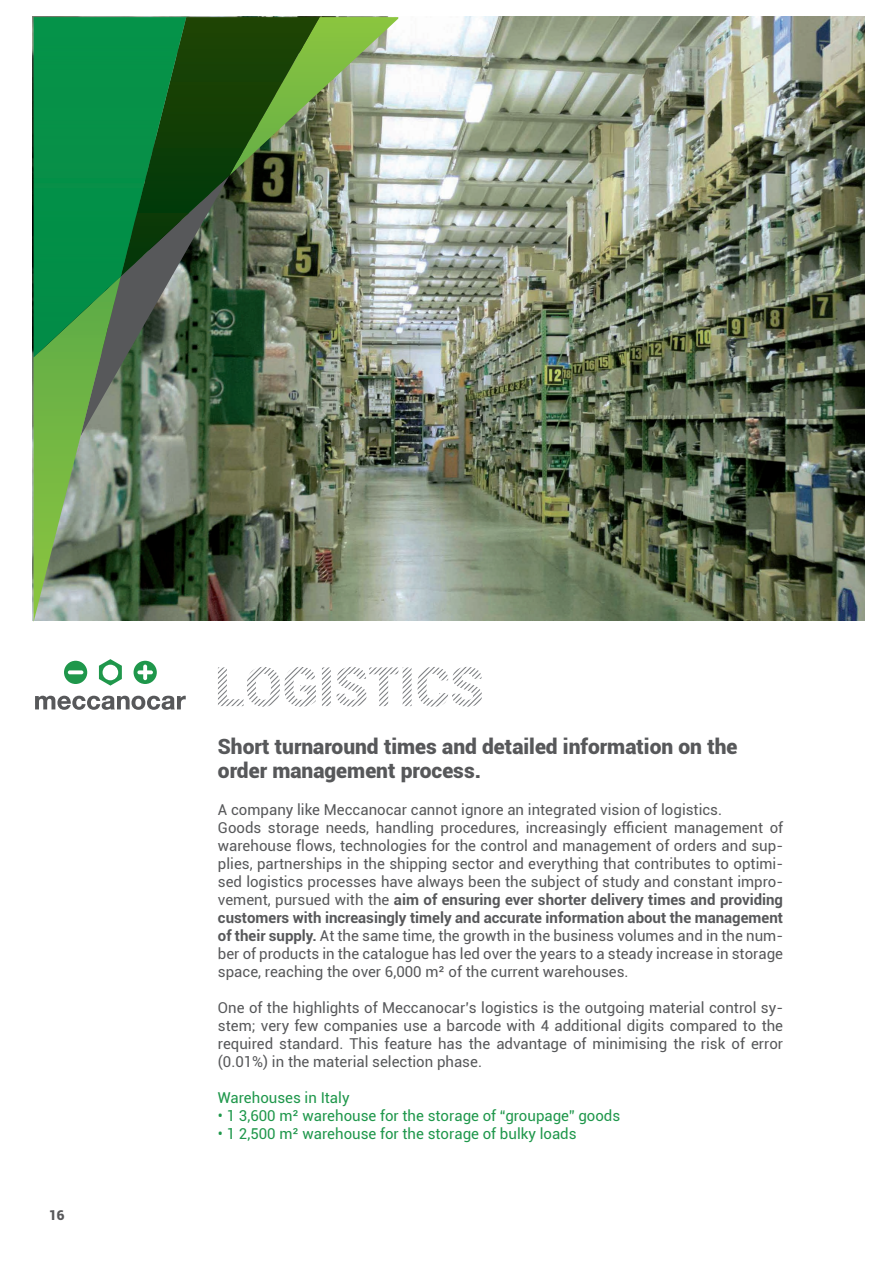
<style>
.page{position:relative;width:893px;height:1263px;background:#fff}
.page>*{position:absolute;margin:0;border:0;box-sizing:border-box;transform-origin:0 0}
.t1{font:900 21px/24px "Roboto";color:#57585a}
.t2{font:15px/18px "Roboto";color:#57585a}
.t3{font:15px "Roboto";color:#1f974b}
.t4{font:900 13.5px "Roboto";color:#57585a}
.s1{font-weight:700}
</style>
<div class="page">
<img style="left:33px;top:17px;width:832px;height:604px">
<img style="left:34px;top:357px;width:195px;height:264px">
<img style="left:186px;top:17px;width:212px;height:340px">
<svg style="left:186px;top:17px;width:134px;height:259px;background:#3d5a2b"></svg>
<img style="left:34px;top:17px;width:152px;height:340px">
<svg style="left:35px;top:696px;width:151px;height:14px"></svg>
<svg style="left:99px;top:659px;width:23px;height:27px"></svg>
<svg style="left:134px;top:661px;width:23px;height:23px"></svg>
<svg style="left:64px;top:661px;width:23px;height:23px"></svg>
<svg style="left:247px;top:667px;width:235px;height:40px"></svg>
<p class="t4" style="left:49px;top:1205px;width:17px">16</p>
<h1 class="t1" style="left:218px;top:734px;width:521px">Short turnaround times and detailed information on the order management process.</h1>
<p class="t2" style="left:218px;top:800px;width:567px">A company like Meccanocar cannot ignore an integrated vision of logistics.<br>Goods storage needs, handling procedures, increasingly efficient management of warehouse flows, technologies for the control and management of orders and sup&shy;plies, partnerships in the shipping sector and everything that contributes to optimi&shy;sed logistics processes have always been the subject of study and constant impro&shy;vement, pursued with the <span class="s1">aim of ensuring ever shorter delivery times and providing customers with increasingly timely and accurate information about the management of their supply.</span> At the same time, the growth in the business volumes and in the num&shy;ber of products in the catalogue has led over the years to a steady increase in storage space, reaching the over 6,000 m² of the current warehouses.</p>
<p class="t2" style="left:218px;top:998px;width:567px;text-align:justify">One of the highlights of Meccanocar’s logistics is the outgoing material control sy&shy;stem; very few companies use a barcode with 4 additional digits compared to the required standard. This feature has the advantage of minimising the risk of error (0.01%) in the material selection phase.</p>
<p class="t3" style="left:218px;top:1087px;width:133px">Warehouses in Italy</p>
<p class="t3" style="left:218px;top:1105px;width:404px">• 1 3,600 m² warehouse for the storage of “groupage” goods</p>
<p class="t3" style="left:218px;top:1123px;width:360px">• 1 2,500 m² warehouse for the storage of bulky loads</p>
</div>
